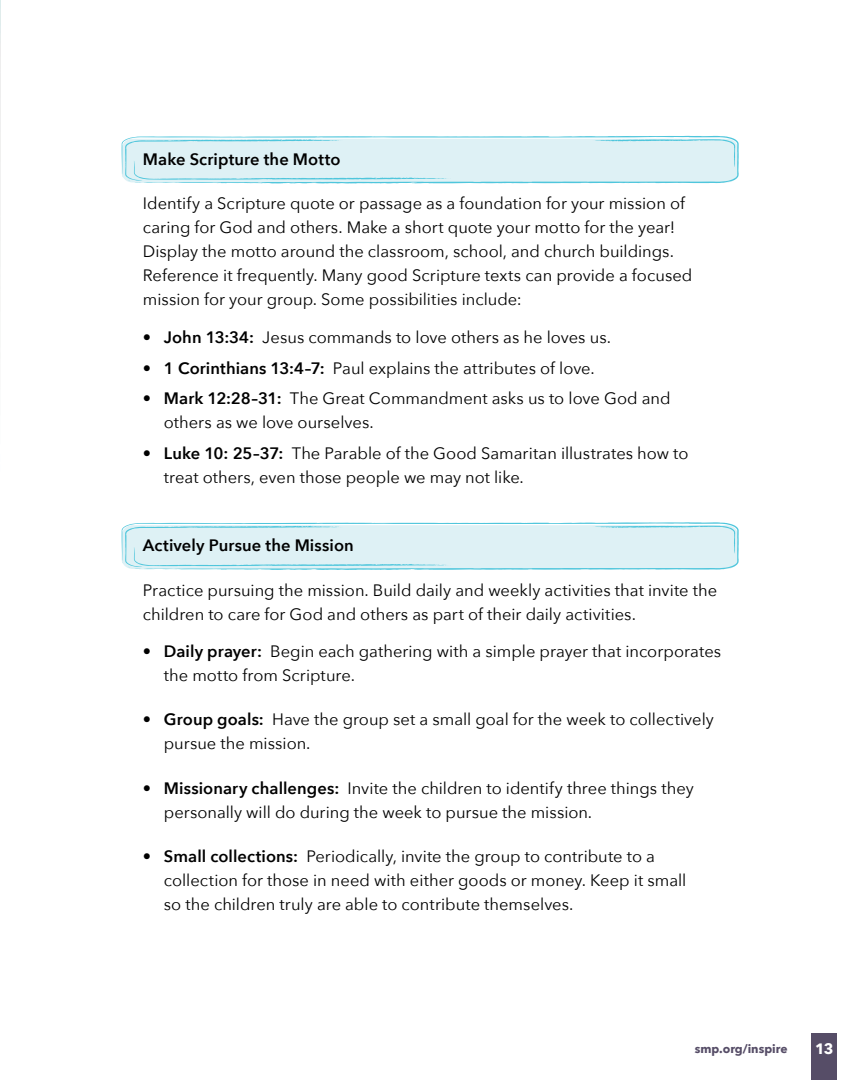
<style>
.page{position:relative;width:864px;height:1080px;background:#fff}
.page>*{position:absolute;margin:0;border:0;box-sizing:border-box;transform-origin:0 0}
.t1{font:16.5px/24px "Avenir Next";color:#000}
.t2{font:600 16.5px "Avenir Next";letter-spacing:.005em;color:#000}
.t3{font:700 15px "Avenir Next";color:#fff}
.t4{font:700 12px "Avenir Next";color:#564d67}
.s1{font-weight:600}
</style>
<div class="page">
<svg style="left:122px;top:522px;width:617px;height:48px;background:#d4eef3"></svg>
<svg style="left:122px;top:136px;width:617px;height:48px;background:#d4eef3"></svg>
<img style="left:0;top:0;width:1px;height:289px">
<div style="left:812px;top:1034px;width:25px;height:46px;background:#564d67"></div>
<p class="t2" style="left:143px;top:145px;width:199px">Make Scripture the Motto</p>
<p class="t1" style="left:143px;top:191px;width:551px">Identify a Scripture quote or passage as a foundation for your mission of caring for God and others. Make a short quote your motto for the year!<br>Display the motto around the classroom, school, and church buildings.<br>Reference it frequently. Many good Scripture texts can provide a focused mission for your group. Some possibilities include:</p>
<p class="t1" style="left:143px;top:324px;width:470px">• <span class="s1">John 13:34:</span> Jesus commands to love others as he loves us.</p>
<p class="t1" style="left:143px;top:355px;width:453px">• <span class="s1">1 Corinthians 13:4–7:</span> Paul explains the attributes of love.</p>
<p class="t1" style="left:164px;top:386px;width:508px;text-indent:-21px">• <span class="s1">Mark 12:28–31:</span> The Great Commandment asks us to love God and others as we love ourselves.</p>
<p class="t1" style="left:164px;top:441px;width:526px;text-indent:-21px">• <span class="s1">Luke 10: 25–37:</span> The Parable of the Good Samaritan illustrates how to treat others, even those people we may not like.</p>
<p class="t2" style="left:143px;top:531px;width:212px">Actively Pursue the Mission</p>
<p class="t1" style="left:143px;top:577px;width:576px">Practice pursuing the mission. Build daily and weekly activities that invite the children to care for God and others as part of their daily activities.</p>
<p class="t1" style="left:164px;top:639px;width:559px;text-indent:-21px">• <span class="s1">Daily prayer:</span> Begin each gathering with a simple prayer that incorporates the motto from Scripture.</p>
<p class="t1" style="left:164px;top:707px;width:552px;text-indent:-21px">• <span class="s1">Group goals:</span> Have the group set a small goal for the week to collectively pursue the mission.</p>
<p class="t1" style="left:164px;top:775px;width:531px;text-indent:-21px">• <span class="s1">Missionary challenges:</span> Invite the children to identify three things they personally will do during the week to pursue the mission.</p>
<p class="t1" style="left:164px;top:843px;width:524px;text-indent:-21px">• <span class="s1">Small collections:</span> Periodically, invite the group to contribute to a collection for those in need with either goods or money. Keep it small so the children truly are able to contribute themselves.</p>
<p class="t4" style="left:695px;top:1039px;width:94px">smp.org/inspire</p>
<p class="t3" style="left:815px;top:1035px;width:20px">13</p>
</div>
